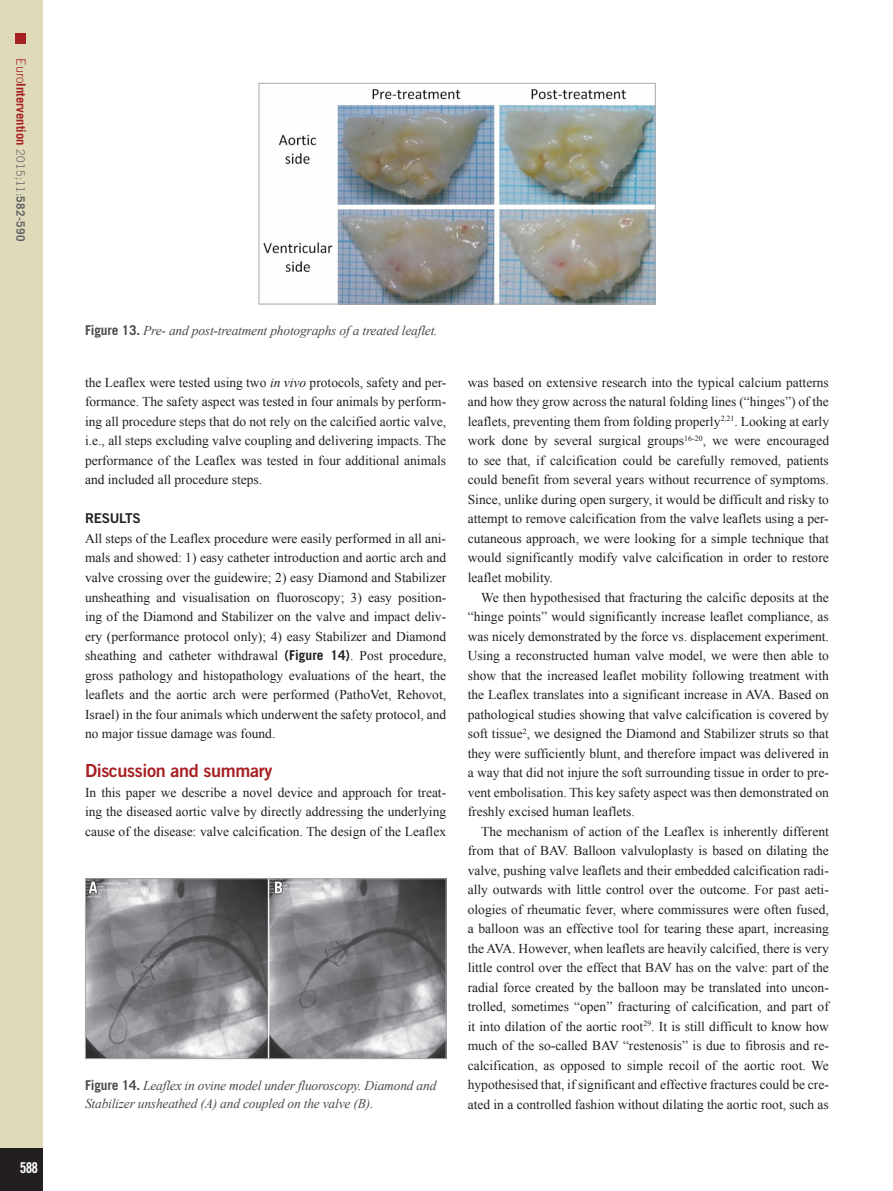
<style>
.page{position:relative;width:893px;height:1191px;background:#fff}
.page>*{position:absolute;margin:0;border:0;box-sizing:border-box;transform-origin:0 0}
.t1{font:18px "+IPCWCH Trade Gothic LT Std Bd 2";letter-spacing:-.02em;color:#a72023}
.t2{font:15px "+GCYOYC Trade Gothic LT Std Bd Cn 20";color:#fff}
.t3{font:13.5px/19.5px "+ELEUDU Times New Roman";color:#231f20;text-align:justify}
.t4{font:italic 13.5px/18px "+EUYPAD Times New Roman";letter-spacing:-.015em;color:#4b4c4d}
.t5{font:13.5px "+IPCWCH Trade Gothic LT Std Bd 2";letter-spacing:-.02em;color:#231f20}
.t6{font:700 12.75px "+WXMVTO Trade Gothic LT Std";color:#a72023}
.s1{font-family:"+ESSFBB Trade Gothic LT Std";font-weight:300}
.s2{font-family:"+ESSFBB Trade Gothic LT Std";font-weight:300;font-size:11.7px;color:#636366}
.s3{font-size:11.7px;color:#636366}
.s4{font-family:"+WXMVTO Trade Gothic LT Std";font-weight:700;font-style:normal}
.s5{font-family:"+EUYPAD Times New Roman";font-style:italic}
.s6{font-family:"+WXMVTO Trade Gothic LT Std";font-weight:700}
</style>
<div class="page">
<div style="left:0;top:0;width:43px;height:1191px;background:#dedaba"></div>
<div style="left:0;top:1148px;width:43px;height:43px;background:#231f20"></div>
<div style="left:16px;top:34px;width:10px;height:10px;background:#a72023"></div>
<img style="left:263px;top:89px;width:391px;height:213px">
<div style="left:259px;top:83px;width:397px;height:221px;border:1px solid #a8a9ad"></div>
<img style="left:87px;top:880px;width:357px;height:177px">
<div style="left:85px;top:878px;width:361px;height:181px;border:1px solid #a8a9ad"></div>
<p class="t6" style="left:26px;top:58px;width:184px;rotate:90deg"><span class="s1">Euro</span>Intervention <span class="s2">2015;11:</span><span class="s3">582-590</span></p>
<p class="t2" style="left:20px;top:1159px;width:20px">588</p>
<p class="t4" style="left:85px;top:323px;width:354px"><span class="s4">Figure 13.</span> Pre- and post-treatment photographs of a treated leaflet.</p>
<p class="t3" style="left:85px;top:374px;width:363px">the Leaflex were tested using two <span class="s5">in vivo</span> protocols, safety and per&shy;formance. The safety aspect was tested in four animals by perform&shy;ing all procedure steps that do not rely on the calcified aortic valve, i.e., all steps excluding valve coupling and delivering impacts. The performance of the Leaflex was tested in four additional animals and included all procedure steps.</p>
<p class="t5" style="left:85px;top:513px;width:57px">RESULTS</p>
<p class="t3" style="left:85px;top:530px;width:363px">All steps of the Leaflex procedure were easily performed in all ani&shy;mals and showed: 1) easy catheter introduction and aortic arch and valve crossing over the guidewire; 2) easy Diamond and Stabilizer unsheathing and visualisation on fluoroscopy; 3) easy position&shy;ing of the Diamond and Stabilizer on the valve and impact deliv&shy;ery (performance protocol only); 4) easy Stabilizer and Diamond sheathing and catheter withdrawal <span class="s6">(Figure 14)</span>. Post procedure, gross pathology and histopathology evaluations of the heart, the leaflets and the aortic arch were performed (PathoVet, Rehovot, Israel) in the four animals which underwent the safety protocol, and no major tissue damage was found.</p>
<h1 class="t1" style="left:85px;top:764px;width:189px">Discussion and summary</h1>
<p class="t3" style="left:85px;top:783px;width:363px">In this paper we describe a novel device and approach for treat&shy;ing the diseased aortic valve by directly addressing the underlying cause of the disease: valve calcification. The design of the Leaflex</p>
<p class="t4" style="left:85px;top:1077px;width:353px"><span class="s4">Figure 14.</span> Leaflex in ovine model under fluoroscopy. Diamond and<br>Stabilizer unsheathed (A) and coupled on the valve (B).</p>
<p class="t3" style="left:468px;top:374px;width:363px">was based on extensive research into the typical calcium patterns and how they grow across the natural folding lines (“hinges”) of the leaflets, preventing them from folding properly<sup>2,21</sup>. Looking at early work done by several surgical groups<sup>16-20</sup>, we were encouraged to see that, if calcification could be carefully removed, patients could benefit from several years without recurrence of symptoms.<br>Since, unlike during open surgery, it would be difficult and risky to attempt to remove calcification from the valve leaflets using a per&shy;cutaneous approach, we were looking for a simple technique that would significantly modify valve calcification in order to restore leaflet mobility.</p>
<p class="t3" style="left:468px;top:588px;width:363px;text-indent:14px">We then hypothesised that fracturing the calcific deposits at the “hinge points” would significantly increase leaflet compliance, as was nicely demonstrated by the force vs. displacement experiment.<br>Using a reconstructed human valve model, we were then able to show that the increased leaflet mobility following treatment with the Leaflex translates into a significant increase in AVA. Based on pathological studies showing that valve calcification is covered by soft tissue<sup>2</sup>, we designed the Diamond and Stabilizer struts so that they were sufficiently blunt, and therefore impact was delivered in a way that did not injure the soft surrounding tissue in order to pre&shy;vent embolisation. This key safety aspect was then demonstrated on freshly excised human leaflets.</p>
<p class="t3" style="left:468px;top:822px;width:363px;text-indent:14px">The mechanism of action of the Leaflex is inherently different from that of BAV. Balloon valvuloplasty is based on dilating the valve, pushing valve leaflets and their embedded calcification radi&shy;ally outwards with little control over the outcome. For past aeti&shy;ologies of rheumatic fever, where commissures were often fused, a balloon was an effective tool for tearing these apart, increasing the AVA. However, when leaflets are heavily calcified, there is very little control over the effect that BAV has on the valve: part of the radial force created by the balloon may be translated into uncon&shy;trolled, sometimes “open” fracturing of calcification, and part of it into dilation of the aortic root<sup>29</sup>. It is still difficult to know how much of the so-called BAV “restenosis” is due to fibrosis and re&shy;calcification, as opposed to simple recoil of the aortic root. We hypothesised that, if significant and effective fractures could be cre&shy;ated in a controlled fashion without dilating the aortic root, such as</p>
</div>
